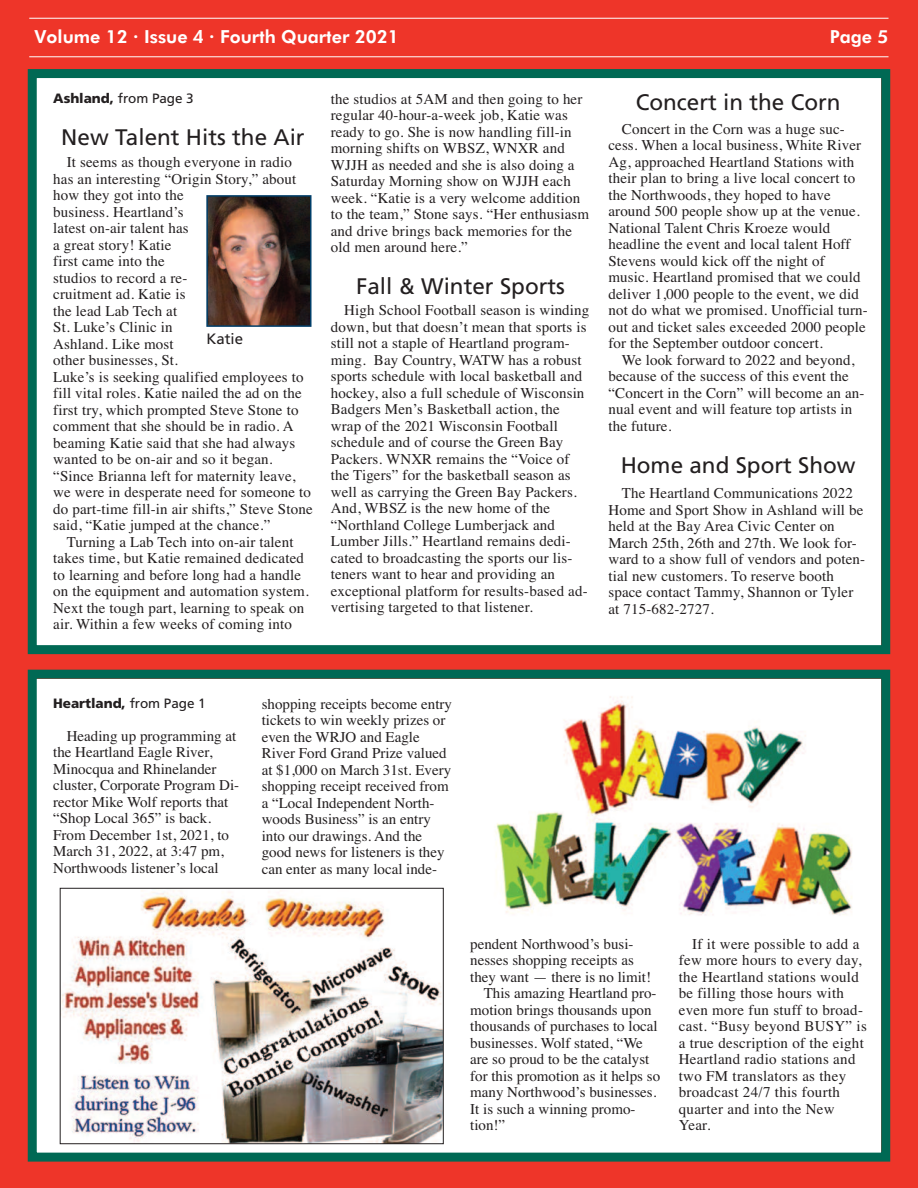
<style>
.page{position:relative;width:918px;height:1188px;background:#ee3529}
.page>*{position:absolute;margin:0;border:0;box-sizing:border-box;transform-origin:0 0}
.t1{font:22.5px "Frutiger";color:#231f20}
.t2{font:800 18px "Futuri SW";color:#fff}
.t3{font:15px/16.5px "Times";letter-spacing:.01em;color:#231f20}
.t4{font:15px "Frutiger";color:#231f20}
.t5{font:900 13.5px "Frutiger";letter-spacing:-.005em;color:#231f20}
.t6{font:13.5px "Frutiger";letter-spacing:-.005em;color:#231f20}
.s1{font-weight:900}
.s2{font-weight:400}
</style>
<div class="page">
<hr style="left:29px;top:18px;width:860px;height:1px;background:#fff">
<hr style="left:29px;top:56px;width:860px;height:1px;background:#fff">
<div style="left:37px;top:78px;width:844px;height:567px;background:#fff"></div>
<div style="left:28px;top:69px;width:862px;height:585px;border:9px solid #006954"></div>
<div style="left:37px;top:679px;width:844px;height:474px;background:#fff"></div>
<div style="left:28px;top:670px;width:862px;height:492px;border:9px solid #006954"></div>
<img style="left:209px;top:198px;width:100px;height:126px">
<div style="left:206px;top:195px;width:106px;height:132px;border:2px solid #003e69"></div>
<img style="left:495px;top:696px;width:357px;height:219px">
<img style="left:62px;top:890px;width:380px;height:252px">
<div style="left:60px;top:888px;width:384px;height:256px;border:1px solid #231f20"></div>
<p class="t2" style="left:35px;top:26px;width:366px">Volume 12 • Issue 4 • Fourth Quarter 2021</p>
<p class="t2" style="left:830px;top:26px;width:60px">Page 5</p>
<p class="t6" style="left:53px;top:93px;width:142px"><span class="s1">Ashland,</span> from Page 3</p>
<h1 class="t1" style="left:61px;top:128px;width:245px">New Talent Hits the Air</h1>
<p class="t3" style="left:53px;top:154px;width:261px;text-indent:14px">It seems as though everyone in radio has an interesting “Origin Story,” about how they got into the<br>business. Heartland’s<br>latest on-air talent has<br>a great story! Katie<br>first came into the<br>studios to record a re-<br>cruitment ad. Katie is<br>the lead Lab Tech at<br>St. Luke’s Clinic in<br>Ashland. Like most<br>other businesses, St.<br>Luke’s is seeking qualified employees to fill vital roles. Katie nailed the ad on the first try, which prompted Steve Stone to comment that she should be in radio. A beaming Katie said that she had always wanted to be on-air and so it began. “Since Brianna left for maternity leave, we were in desperate need for someone to do part-time fill-in air shifts,” Steve Stone said, “Katie jumped at the chance.”</p>
<p class="t3" style="left:53px;top:533px;width:257px;text-indent:14px">Turning a Lab Tech into on-air talent takes time, but Katie remained dedicated to learning and before long had a handle on the equipment and automation system.<br>Next the tough part, learning to speak on air. Within a few weeks of coming into</p>
<p class="t4" style="left:206px;top:333px;width:38px">Katie</p>
<p class="t3" style="left:331px;top:91px;width:260px">the studios at 5AM and then going to her regular 40-hour-a-week job, Katie was ready to go. She is now handling fill-in morning shifts on WBSZ, WNXR and WJJH as needed and she is also doing a Saturday Morning show on WJJH each week. “Katie is a very welcome addition to the team,” Stone says. “Her enthusiasm and drive brings back memories for the old men around here.”</p>
<h1 class="t1" style="left:356px;top:278px;width:210px">Fall &amp; Winter Sports</h1>
<p class="t3" style="left:331px;top:302px;width:260px;text-indent:14px">High School Football season is winding down, but that doesn’t mean that sports is still not a staple of Heartland program&shy;ming. Bay Country, WATW has a robust sports schedule with local basketball and hockey, also a full schedule of Wisconsin Badgers Men’s Basketball action, the wrap of the 2021 Wisconsin Football schedule and of course the Green Bay Packers. WNXR remains the “Voice of the Tigers” for the basketball season as well as carrying the Green Bay Packers.<br>And, WBSZ is the new home of the “Northland College Lumberjack and Lumber Jills.” Heartland remains dedi&shy;cated to broadcasting the sports our lis&shy;teners want to hear and providing an exceptional platform for results-based ad&shy;vertising targeted to that listener.</p>
<h1 class="t1" style="left:636px;top:93px;width:207px">Concert in the Corn</h1>
<p class="t3" style="left:608px;top:120px;width:261px;text-indent:14px">Concert in the Corn was a huge suc&shy;cess. When a local business, White River Ag, approached Heartland Stations with their plan to bring a live local concert to the Northwoods, they hoped to have around 500 people show up at the venue.<br>National Talent Chris Kroeze would headline the event and local talent Hoff Stevens would kick off the night of music. Heartland promised that we could deliver 1,000 people to the event, we did not do what we promised. Unofficial turn&shy;out and ticket sales exceeded 2000 people for the September outdoor concert.</p>
<p class="t3" style="left:608px;top:351px;width:258px;text-indent:14px">We look forward to 2022 and beyond, because of the success of this event the “Concert in the Corn” will become an an&shy;nual event and will feature top artists in the future.</p>
<h1 class="t1" style="left:621px;top:456px;width:237px">Home and Sport Show</h1>
<p class="t3" style="left:608px;top:485px;width:258px;text-indent:14px">The Heartland Communications 2022<br>Home and Sport Show in Ashland will be held at the Bay Area Civic Center on March 25th, 26th and 27th. We look for&shy;ward to a show full of vendors and poten&shy;tial new customers. To reserve booth space contact Tammy, Shannon or Tyler at 715-682-2727.</p>
<p class="t5" style="left:53px;top:698px;width:154px">Heartland, <span class="s2">from Page 1</span></p>
<p class="t3" style="left:53px;top:727px;width:188px;text-indent:14px">Heading up programming at the Heartland Eagle River,<br>Minocqua and Rhinelander cluster, Corporate Program Di&shy;rector Mike Wolf reports that “Shop Local 365” is back.<br>From December 1st, 2021, to<br>March 31, 2022, at 3:47 pm,<br>Northwoods listener’s local</p>
<p class="t3" style="left:262px;top:695px;width:192px">shopping receipts become entry tickets to win weekly prizes or even the WRJO and Eagle<br>River Ford Grand Prize valued at $1,000 on March 31st. Every shopping receipt received from a “Local Independent North&shy;woods Business” is an entry into our drawings. And the good news for listeners is they can enter as many local inde-</p>
<p class="t3" style="left:470px;top:935px;width:165px">pendent Northwood’s busi-</p>
<p class="t3" style="left:470px;top:952px;width:165px">nesses shopping receipts as</p>
<p class="t3" style="left:470px;top:968px;width:182px">they want — there is no limit!</p>
<p class="t3" style="left:484px;top:985px;width:174px">This amazing Heartland pro-</p>
<p class="t3" style="left:470px;top:1001px;width:183px">motion brings thousands upon</p>
<p class="t3" style="left:470px;top:1018px;width:189px">thousands of purchases to local</p>
<p class="t3" style="left:470px;top:1034px;width:174px">businesses. Wolf stated, “We</p>
<p class="t3" style="left:470px;top:1051px;width:181px">are so proud to be the catalyst</p>
<p class="t3" style="left:470px;top:1067px;width:191px">for this promotion as it helps so</p>
<p class="t3" style="left:470px;top:1084px;width:188px">many Northwood’s businesses.</p>
<p class="t3" style="left:470px;top:1100px;width:167px">It is such a winning promo-</p>
<p class="t3" style="left:470px;top:1117px;width:36px">tion!”</p>
<p class="t3" style="left:679px;top:935px;width:190px;text-indent:14px">If it were possible to add a few more hours to every day, the Heartland stations would be filling those hours with even more fun stuff to broad&shy;cast. “Busy beyond BUSY” is a true description of the eight<br>Heartland radio stations and two FM translators as they broadcast 24/7 this fourth quarter and into the New<br>Year.</p>
</div>
